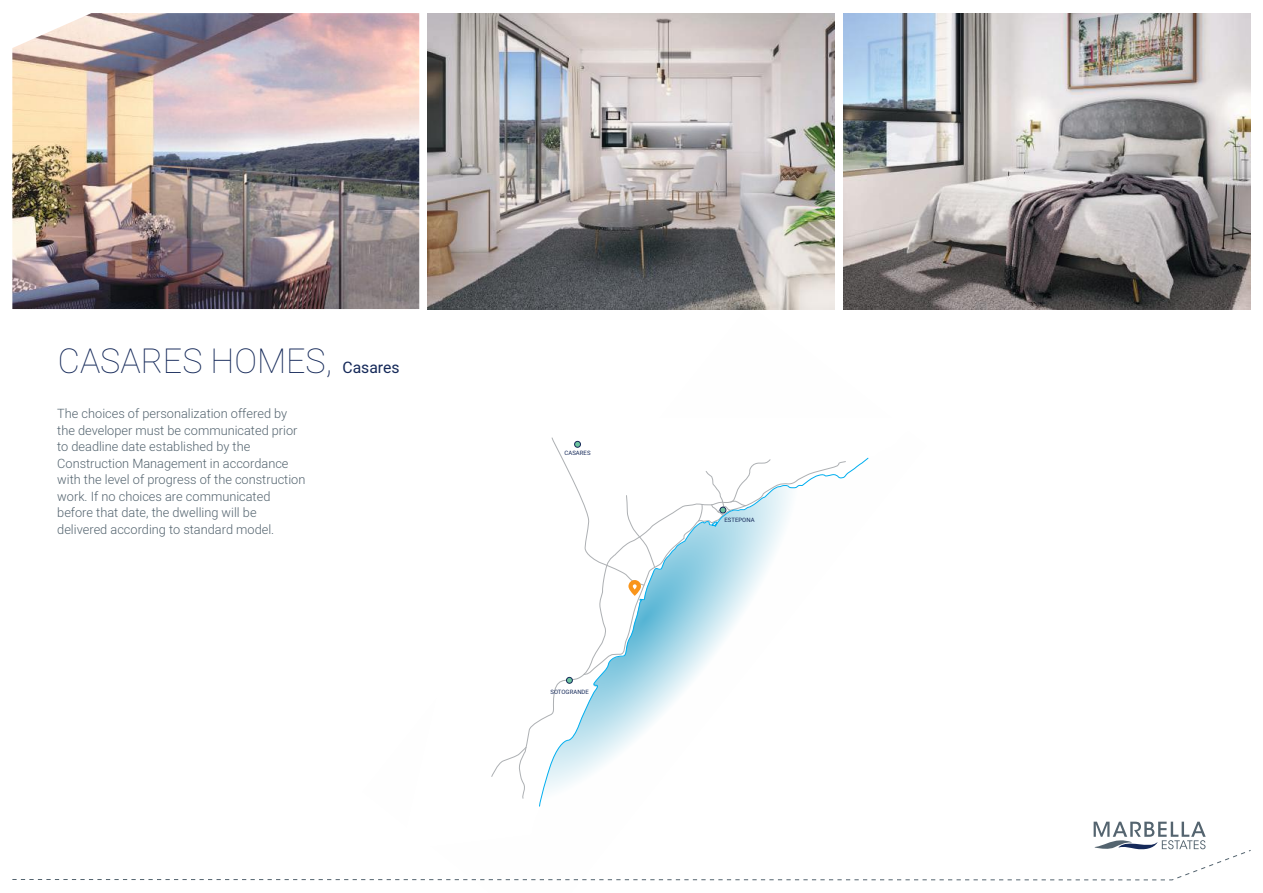
<style>
.page{position:relative;width:1263px;height:893px;background:#fff}
.page>*{position:absolute;margin:0;border:0;box-sizing:border-box;transform-origin:0 0}
.t1{font:100 34.05px "Heebo";color:#152959}
.t2{font:300 12.75px/16.6px "Heebo";color:#54646f}
.t3{font:6px "Heebo";letter-spacing:.01em;color:#152959}
.s1{font-weight:400;font-size:15.75px}
</style>
<div class="page">
<svg style="left:12px;top:822px;width:1239px;height:58px"></svg>
<svg style="left:361px;top:303px;width:567px;height:578px"></svg>
<svg style="left:401px;top:417px;width:541px;height:433px"></svg>
<svg style="left:491px;top:747px;width:27px;height:30px"></svg>
<svg style="left:518px;top:459px;width:21px;height:340px"></svg>
<svg style="left:539px;top:457px;width:330px;height:350px"></svg>
<svg style="left:566px;top:677px;width:6px;height:6px"></svg>
<div style="left:566px;top:677px;width:7px;height:7px;border:1px solid #152959;border-radius:50%"></div>
<svg style="left:551px;top:437px;width:104px;height:159px"></svg>
<div style="left:574px;top:441px;width:7px;height:7px;border:1px solid #152959;border-radius:50%"></div>
<svg style="left:698px;top:470px;width:48px;height:56px"></svg>
<img style="left:12px;top:13px;width:407px;height:296px">
<img style="left:428px;top:13px;width:407px;height:296px">
<img style="left:843px;top:13px;width:407px;height:296px">
<h1 class="t1" style="left:58px;top:338px;width:343px">CASARES HOMES, <span class="s1">Casares</span></h1>
<p class="t2" style="left:57px;top:405px;width:250px">The choices of personalization offered by the developer must be communicated prior to deadline date established by the Construction Management in accordance with the level of progress of the construction work. If no choices are communicated before that date, the dwelling will be delivered according to standard model.</p>
<p class="t3" style="left:564px;top:448px;width:28px">CASARES</p>
<p class="t3" style="left:550px;top:687px;width:40px">SOTOGRANDE</p>
<p class="t3" style="left:724px;top:516px;width:32px">ESTEPONA</p>
</div>
